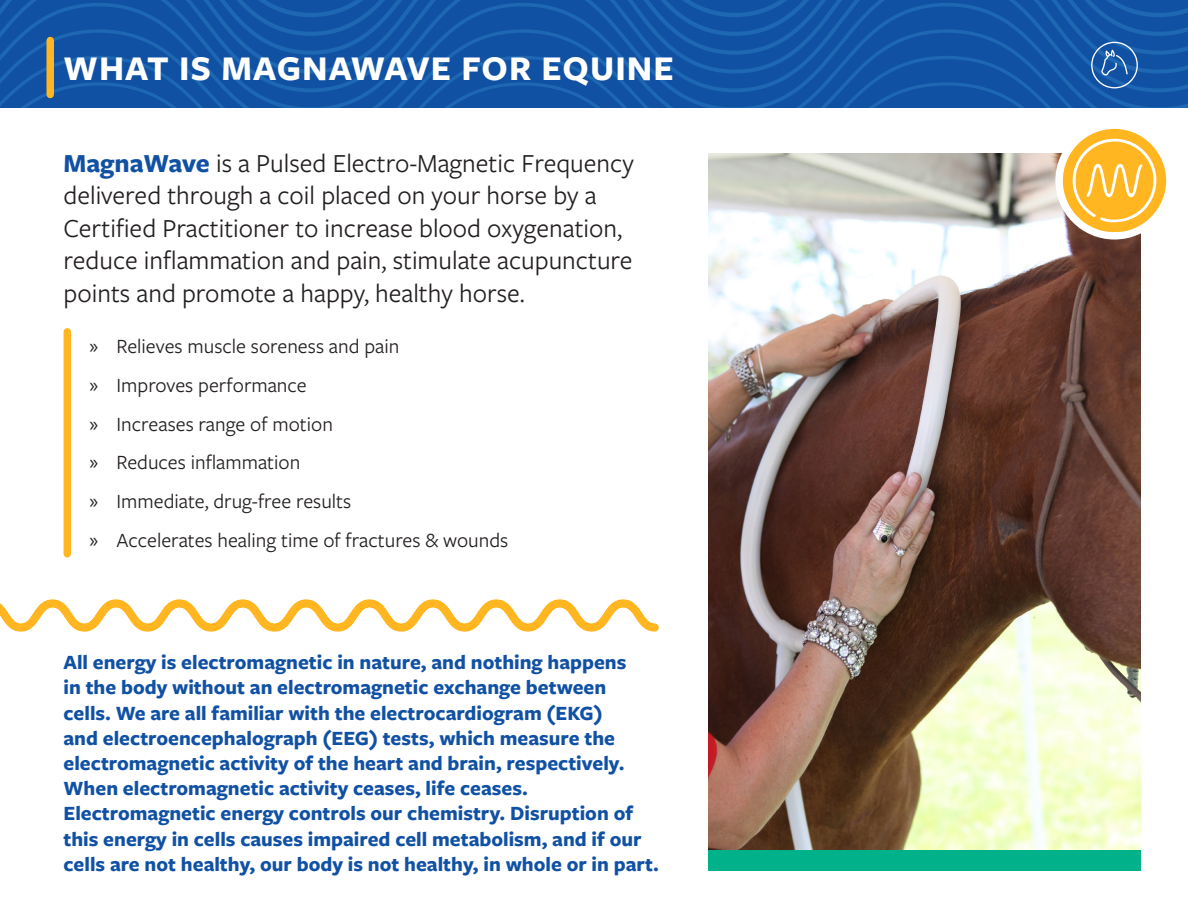
<style>
.page{position:relative;width:1188px;height:918px;background:#fff}
.page>*{position:absolute;margin:0;border:0;box-sizing:border-box;transform-origin:0 0}
.t1{font:700 36px "Freight Sans Pro";letter-spacing:.03em;color:#fff}
.t2{font:27px/32.4px "Freight Sans Pro";color:#231f20}
.t3{font:700 21px/25.2px "Freight Sans Pro";color:#1151a4}
.t4{font:21px "Freight Sans Pro";color:#231f20}
.s1{font-weight:700;color:#1151a4}
.s2{font-family:"Myriad Pro"}
</style>
<div class="page">
<svg style="left:0;top:0;width:1188px;height:3px;background:#1254a6"></svg>
<svg style="left:0;top:3px;width:1188px;height:26px;background:#1355a7"></svg>
<svg style="left:0;top:29px;width:1188px;height:13px;background:#1456a7"></svg>
<div style="left:46px;top:40px;width:8px;height:54px;background:#ffb620"></div>
<svg style="left:0;top:42px;width:1188px;height:66px;background:#1556a6"></svg>
<div style="left:64px;top:332px;width:7px;height:222px;background:#ffb620"></div>
<svg style="left:0;top:599px;width:659px;height:33px"></svg>
<img style="left:708px;top:153px;width:433px;height:697px">
<div style="left:708px;top:850px;width:433px;height:21px;background:#00b18a"></div>
<div style="left:1055px;top:121px;width:119px;height:119px;background:#fff;border-radius:50%"></div>
<svg style="left:1063px;top:129px;width:103px;height:104px"></svg>
<p class="t1" style="left:64px;top:43px;width:612px">WHAT IS MAGNAWAVE FOR EQUINE</p>
<p class="t2" style="left:64px;top:146px;width:572px"><span class="s1">MagnaWave</span> is a Pulsed Electro-Magnetic Frequency delivered through a coil placed on your horse by a Certified Practitioner to increase blood oxygenation, reduce inflammation and pain, stimulate acupuncture points and promote a happy, healthy horse.</p>
<p class="t4" style="left:89px;top:332px;width:311px"><span class="s2">»</span> Relieves muscle soreness and pain</p>
<p class="t4" style="left:89px;top:371px;width:219px"><span class="s2">»</span> Improves performance</p>
<p class="t4" style="left:89px;top:410px;width:245px"><span class="s2">»</span> Increases range of motion</p>
<p class="t4" style="left:89px;top:449px;width:212px"><span class="s2">»</span> Reduces inflammation</p>
<p class="t4" style="left:89px;top:487px;width:263px"><span class="s2">»</span> Immediate, drug-free results</p>
<p class="t4" style="left:89px;top:526px;width:420px"><span class="s2">»</span> Accelerates healing time of fractures &amp; wounds</p>
<p class="t3" style="left:64px;top:649px;width:597px">All energy is electromagnetic in nature, and nothing happens<br>in the body without an electromagnetic exchange between cells. We are all familiar with the electrocardiogram (EKG)<br>and electroencephalograph (EEG) tests, which measure the electromagnetic activity of the heart and brain, respectively.<br>When electromagnetic activity ceases, life ceases.<br>Electromagnetic energy controls our chemistry. Disruption of this energy in cells causes impaired cell metabolism, and if our cells are not healthy, our body is not healthy, in whole or in part.</p>
</div>
